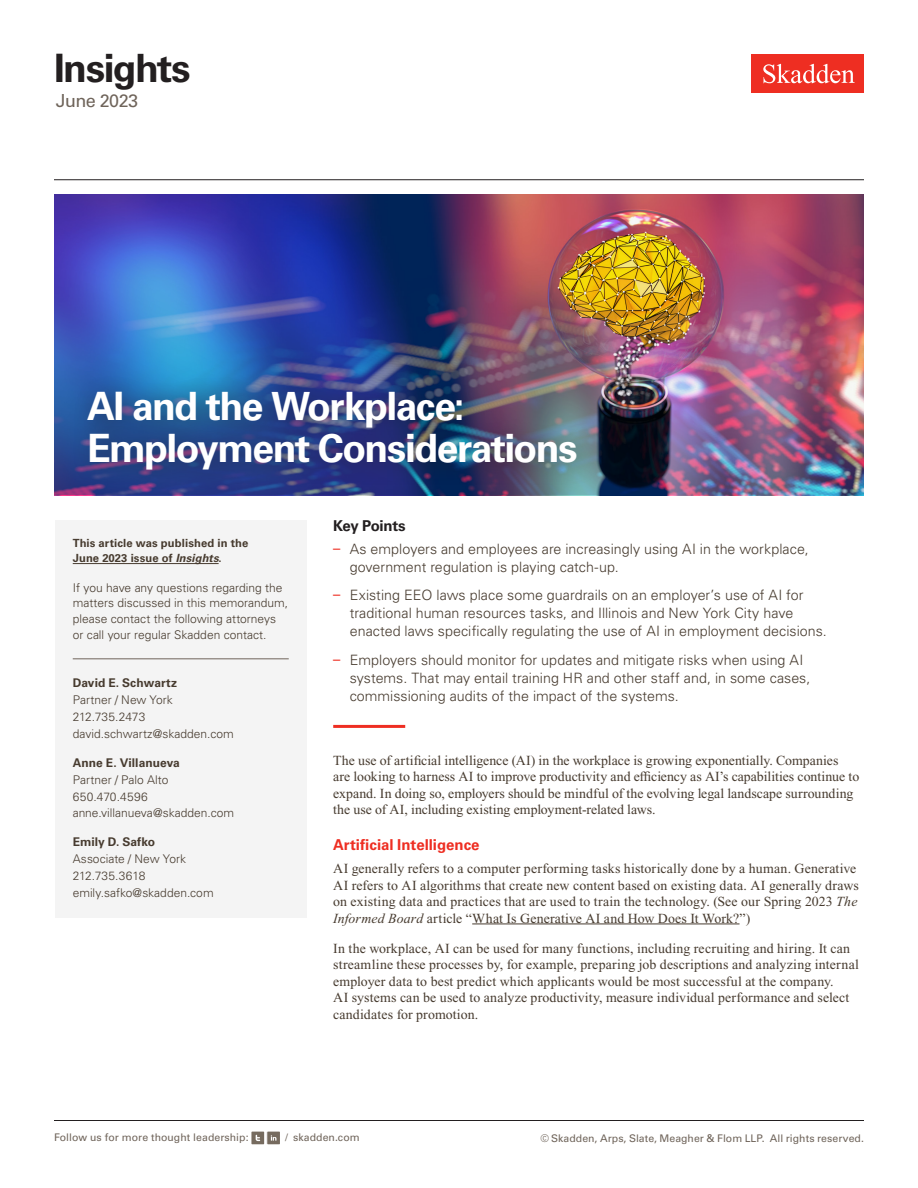
<style>
.page{position:relative;width:918px;height:1188px;background:#fff}
.page>*{position:absolute;margin:0;border:0;box-sizing:border-box;transform-origin:0 0}
.Article_Title{font:700 39px/42px "Univers LT Std";letter-spacing:-.04em;color:#fff}
.Title_Insights{font:700 39px "Univers LT Std";letter-spacing:-.04em;color:#231f20}
.Date{font:18px "Univers LT Std";letter-spacing:-.03em;color:#6f645a}
.H1_Subheading{font:700 15px "Univers LT Std";color:#ee2e22}
.Takeaway_Subheading{font:700 15px "Univers LT Std";letter-spacing:-.02em;color:#231f20}
.t1{font:300 14.25px/18px "Univers LT Std";color:#473b2f}
.Main_Text{font:13.8px/16.5px "Times New Roman PS Std";letter-spacing:.005em;color:#473b2f}
.Sidebar_body_rule_be{font:300 12px/15.8px "Univers LT Std";color:#473b2f}
.Contacts{font:300 12px "Univers LT Std";color:#473b2f}
.Contacts_Name{font:700 12px "Univers LT Std";letter-spacing:.005em;color:#473b2f}
.Contacts-2{font:300 12px "Univers LT Std";letter-spacing:.025em;color:#473b2f}
.Sidebar_body_rule_be-2{font:700 11.25px "Univers LT Std";letter-spacing:.01em;color:#473b2f}
.t2{font:10.5px "Univers LT Std";color:#6f645a}
.s1{font-style:italic}
.s2{font-size:18px;color:#ee2e22}
</style>
<div class="page">
<hr style="left:54px;top:179px;width:810px;height:1px;background:#231f20">
<div style="left:752px;top:54px;width:112px;height:39px;background:#ee2e22"></div>
<svg style="left:763px;top:64px;width:92px;height:19px"></svg>
<hr style="left:54px;top:1120px;width:810px;height:1px;background:#231f20">
<div style="left:251px;top:1132px;width:13px;height:12px;background:#766b5f"></div>
<svg style="left:256px;top:1135px;width:4px;height:6px"></svg>
<div style="left:267px;top:1132px;width:13px;height:12px;background:#766b5f"></div>
<svg style="left:271px;top:1135px;width:5px;height:6px"></svg>
<img style="left:55px;top:194px;width:809px;height:301px">
<div style="left:55px;top:521px;width:252px;height:397px;background:#f4f4f4"></div>
<hr style="left:73px;top:563px;width:146px;height:1px;background:#473b2f">
<hr style="left:73px;top:658px;width:216px;height:1px;background:#6f645a">
<hr style="left:333px;top:725px;width:72px;height:3px;background:#ee2e22">
<hr style="left:472px;top:924px;width:268px;height:1px;background:#473b2f">
<div style="left:70px;top:372px;width:532px;height:122px;background:#231f20;opacity:.5"></div>
<h1 class="Title_Insights" style="left:54px;top:45px;width:138px">Insights</h1>
<p class="Date" style="left:56px;top:90px;width:84px">June 2023</p>
<h2 class="Article_Title" style="left:87px;top:386px;width:492px">AI and the Workplace:<br>Employment Considerations</h2>
<p class="Sidebar_body_rule_be-2" style="left:73px;top:536px;width:177px">This article was published in the</p>
<p class="Sidebar_body_rule_be-2" style="left:73px;top:552px;width:151px">June 2023 issue of <span class="s1">Insights</span>.</p>
<p class="Sidebar_body_rule_be" style="left:73px;top:580px;width:217px">If you have any questions regarding the matters discussed in this memorandum, please contact the following attorneys or call your regular Skadden contact.</p>
<p class="Contacts_Name" style="left:73px;top:676px;width:106px">David E. Schwartz</p>
<p class="Contacts" style="left:73px;top:693px;width:102px">Partner / New York</p>
<p class="Contacts" style="left:73px;top:710px;width:74px">212.735.2473</p>
<p class="Sidebar_body_rule_be" style="left:73px;top:726px;width:163px">david.schwartz@skadden.com</p>
<p class="Contacts_Name" style="left:73px;top:756px;width:109px">Anne E. Villanueva</p>
<p class="Contacts" style="left:73px;top:772px;width:97px">Partner / Palo Alto</p>
<p class="Contacts-2" style="left:73px;top:789px;width:77px">650.470.4596</p>
<p class="Sidebar_body_rule_be" style="left:73px;top:805px;width:163px">anne.villanueva@skadden.com</p>
<p class="Contacts_Name" style="left:73px;top:835px;width:84px">Emily D. Safko</p>
<p class="Contacts" style="left:73px;top:852px;width:115px">Associate / New York</p>
<p class="Contacts" style="left:73px;top:869px;width:74px">212.735.3618</p>
<p class="Sidebar_body_rule_be" style="left:73px;top:885px;width:142px">emily.safko@skadden.com</p>
<h3 class="Takeaway_Subheading" style="left:333px;top:517px;width:74px">Key Points</h3>
<p class="t1" style="left:350px;top:540px;width:461px;text-indent:-17px"><span class="s2">–</span> As employers and employees are increasingly using AI in the workplace, government regulation is playing catch-up.</p>
<p class="t1" style="left:350px;top:586px;width:479px;text-indent:-17px"><span class="s2">–</span> Existing EEO laws place some guardrails on an employer’s use of AI for traditional human resources tasks, and Illinois and New York City have enacted laws specifically regulating the use of AI in employment decisions.</p>
<p class="t1" style="left:350px;top:651px;width:462px;text-indent:-17px"><span class="s2">–</span> Employers should monitor for updates and mitigate risks when using AI systems. That may entail training HR and other staff and, in some cases, commissioning audits of the impact of the systems.</p>
<p class="Main_Text" style="left:333px;top:752px;width:528px">The use of artificial intelligence (AI) in the workplace is growing exponentially. Companies<br>are looking to harness AI to improve productivity and efficiency as AI’s capabilities continue to expand. In doing so, employers should be mindful of the evolving legal landscape surrounding the use of AI, including existing employment-related laws.</p>
<h3 class="H1_Subheading" style="left:333px;top:836px;width:148px">Artificial Intelligence</h3>
<p class="Main_Text" style="left:333px;top:860px;width:527px">AI generally refers to a computer performing tasks historically done by a human. Generative<br>AI refers to AI algorithms that create new content based on existing data. AI generally draws on existing data and practices that are used to train the technology. (See our Spring 2023 <span class="s1">The</span></p>
<p class="Main_Text" style="left:333px;top:910px;width:419px"><span class="s1">Informed Board</span> article “What Is Generative AI and How Does It Work?”)</p>
<p class="Main_Text" style="left:333px;top:940px;width:527px">In the workplace, AI can be used for many functions, including recruiting and hiring. It can streamline these processes by, for example, preparing job descriptions and analyzing internal employer data to best predict which applicants would be most successful at the company.<br>AI systems can be used to analyze productivity, measure individual performance and select candidates for promotion.</p>
<p class="t2" style="left:54px;top:1131px;width:196px">Follow us for more thought leadership:</p>
<p class="t2" style="left:285px;top:1131px;width:76px">/ skadden.com</p>
<p class="t2" style="left:540px;top:1132px;width:325px">© Skadden, Arps, Slate, Meagher &amp; Flom LLP. All rights reserved.</p>
</div>
